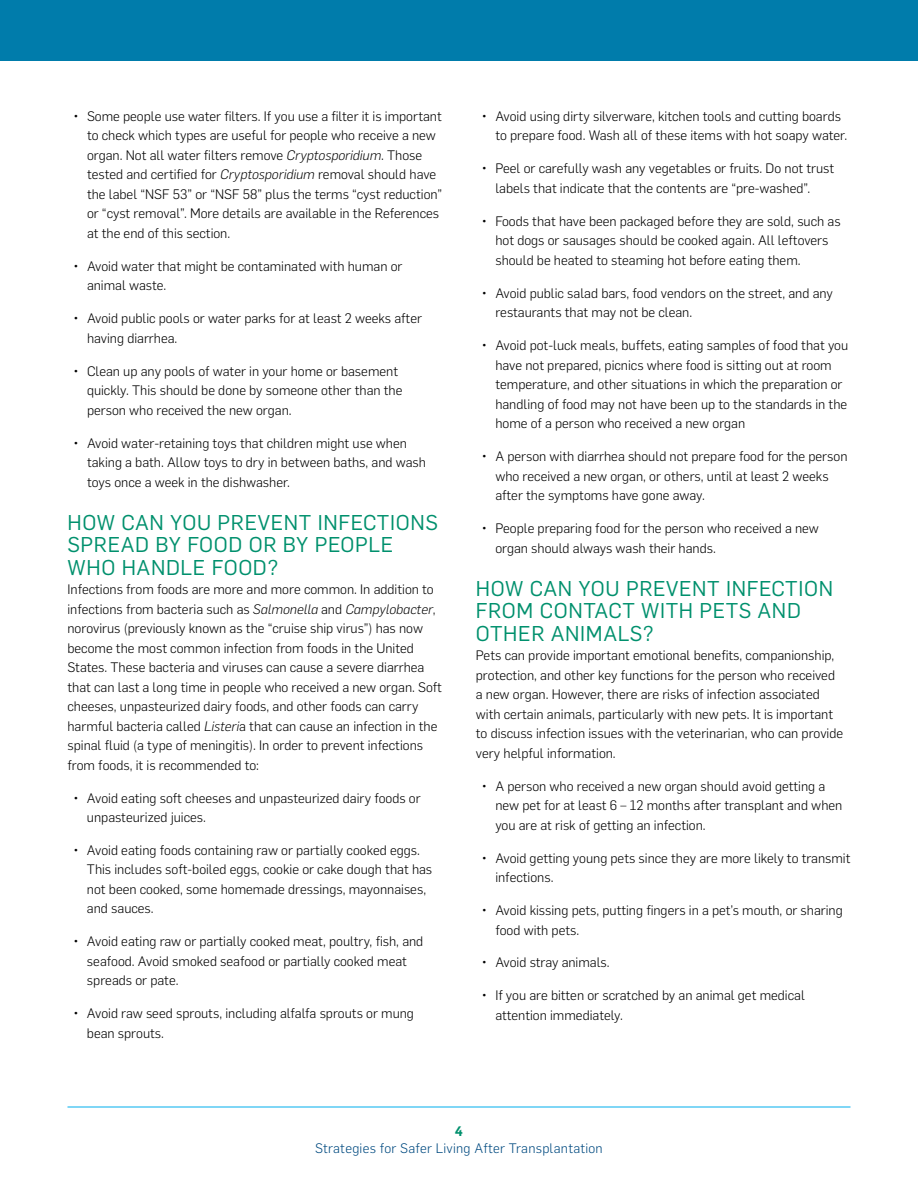
<style>
.page{position:relative;width:918px;height:1188px;background:#fff}
.page>*{position:absolute;margin:0;border:0;box-sizing:border-box;transform-origin:0 0}
.t1{font:21px/22.5px "Flama";letter-spacing:.03em;color:#00906d}
.t2{font:300 13.5px/19.5px "Flama";color:#000}
.t3{font:300 13.5px "Flama";letter-spacing:.02em;color:#004a80}
.t4{font:600 13.5px "Flama";color:#00906d}
.s1{font-style:italic}
</style>
<div class="page">
<hr style="left:68px;top:1107px;width:782px;height:1px;background:#00aeef">
<div style="left:0;top:0;width:918px;height:60px;background:#007cab"></div>
<p class="t2" style="left:87px;top:106px;width:357px;text-indent:-14px">• Some people use water filters. If you use a filter it is important to check which types are useful for people who receive a new organ. Not all water filters remove <span class="s1">Cryptosporidium</span>. Those tested and certified for <span class="s1">Cryptosporidium</span> removal should have the label “NSF 53” or “NSF 58” plus the terms “cyst reduction” or “cyst removal”. More details are available in the References at the end of this section.</p>
<p class="t2" style="left:87px;top:256px;width:317px;text-indent:-14px">• Avoid water that might be contaminated with human or animal waste.</p>
<p class="t2" style="left:87px;top:308px;width:337px;text-indent:-14px">• Avoid public pools or water parks for at least 2 weeks after having diarrhea.</p>
<p class="t2" style="left:87px;top:360px;width:317px;text-indent:-14px">• Clean up any pools of water in your home or basement quickly. This should be done by someone other than the person who received the new organ.</p>
<p class="t2" style="left:87px;top:432px;width:341px;text-indent:-14px">• Avoid water-retaining toys that children might use when taking a bath. Allow toys to dry in between baths, and wash toys once a week in the dishwasher.</p>
<h1 class="t1" style="left:68px;top:510px;width:372px">HOW CAN YOU PREVENT INFECTIONS<br>SPREAD BY FOOD OR BY PEOPLE<br>WHO HANDLE FOOD?</h1>
<p class="t2" style="left:68px;top:579px;width:376px">Infections from foods are more and more common. In addition to infections from bacteria such as <span class="s1">Salmonella</span> and <span class="s1">Campylobacter</span>, norovirus (previously known as the “cruise ship virus”) has now become the most common infection from foods in the United States. These bacteria and viruses can cause a severe diarrhea that can last a long time in people who received a new organ. Soft cheeses, unpasteurized dairy foods, and other foods can carry harmful bacteria called <span class="s1">Listeri</span>a that can cause an infection in the spinal fluid (a type of meningitis). In order to prevent infections from foods, it is recommended to:</p>
<p class="t2" style="left:87px;top:787px;width:335px;text-indent:-14px">• Avoid eating soft cheeses and unpasteurized dairy foods or unpasteurized juices.</p>
<p class="t2" style="left:87px;top:840px;width:347px;text-indent:-14px">• Avoid eating foods containing raw or partially cooked eggs.<br>This includes soft-boiled eggs, cookie or cake dough that has not been cooked, some homemade dressings, mayonnaises, and sauces.</p>
<p class="t2" style="left:87px;top:931px;width:338px;text-indent:-14px">• Avoid eating raw or partially cooked meat, poultry, fish, and seafood. Avoid smoked seafood or partially cooked meat spreads or pate.</p>
<p class="t2" style="left:87px;top:1003px;width:328px;text-indent:-14px">• Avoid raw seed sprouts, including alfalfa sprouts or mung bean sprouts.</p>
<p class="t2" style="left:495px;top:105px;width:353px;text-indent:-14px">• Avoid using dirty silverware, kitchen tools and cutting boards to prepare food. Wash all of these items with hot soapy water.</p>
<p class="t2" style="left:495px;top:158px;width:340px;text-indent:-14px">• Peel or carefully wash any vegetables or fruits. Do not trust labels that indicate that the contents are “pre-washed”.</p>
<p class="t2" style="left:495px;top:210px;width:347px;text-indent:-14px">• Foods that have been packaged before they are sold, such as hot dogs or sausages should be cooked again. All leftovers should be heated to steaming hot before eating them.</p>
<p class="t2" style="left:495px;top:282px;width:339px;text-indent:-14px">• Avoid public salad bars, food vendors on the street, and any restaurants that may not be clean.</p>
<p class="t2" style="left:495px;top:335px;width:354px;text-indent:-14px">• Avoid pot-luck meals, buffets, eating samples of food that you have not prepared, picnics where food is sitting out at room temperature, and other situations in which the preparation or handling of food may not have been up to the standards in the home of a person who received a new organ</p>
<p class="t2" style="left:495px;top:446px;width:354px;text-indent:-14px">• A person with diarrhea should not prepare food for the person who received a new organ, or others, until at least 2 weeks after the symptoms have gone away.</p>
<p class="t2" style="left:495px;top:518px;width:325px;text-indent:-14px">• People preparing food for the person who received a new organ should always wash their hands.</p>
<h1 class="t1" style="left:476px;top:576px;width:359px">HOW CAN YOU PREVENT INFECTION<br>FROM CONTACT WITH PETS AND<br>OTHER ANIMALS?</h1>
<p class="t2" style="left:476px;top:645px;width:369px">Pets can provide important emotional benefits, companionship, protection, and other key functions for the person who received a new organ. However, there are risks of infection associated with certain animals, particularly with new pets. It is important to discuss infection issues with the veterinarian, who can provide very helpful information.</p>
<p class="t2" style="left:495px;top:775px;width:349px;text-indent:-14px">• A person who received a new organ should avoid getting a new pet for at least 6 – 12 months after transplant and when you are at risk of getting an infection.</p>
<p class="t2" style="left:495px;top:847px;width:357px;text-indent:-14px">• Avoid getting young pets since they are more likely to transmit infections.</p>
<p class="t2" style="left:495px;top:900px;width:349px;text-indent:-14px">• Avoid kissing pets, putting fingers in a pet’s mouth, or sharing food with pets.</p>
<p class="t2" style="left:482px;top:952px;width:129px">• Avoid stray animals.</p>
<p class="t2" style="left:495px;top:985px;width:311px;text-indent:-14px">• If you are bitten or scratched by an animal get medical attention immediately.</p>
<p class="t4" style="left:455px;top:1122px;width:10px">4</p>
<p class="t3" style="left:315px;top:1139px;width:289px">Strategies for Safer Living After Transplantation</p>
</div>
